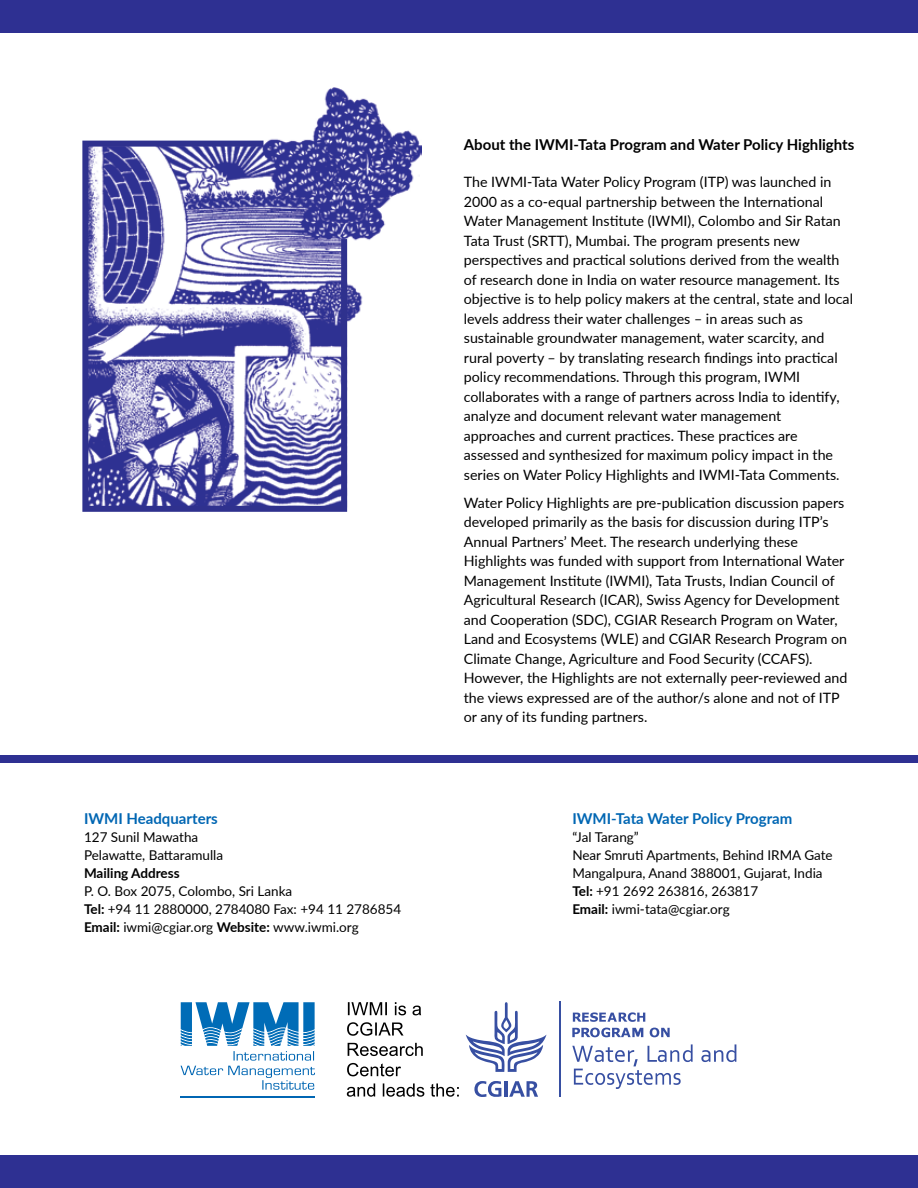
<style>
.page{position:relative;width:918px;height:1188px;background:#fff}
.page>*{position:absolute;margin:0;border:0;box-sizing:border-box;transform-origin:0 0}
.t1{font:700 15px "Lato";color:#000}
.t2{font:700 15px "Lato";color:#0066b3}
.t3{font:14.25px/19.5px "Lato";color:#000}
.t4{font:13.5px/18px "Lato";color:#000}
.t5{font:700 13.5px "Lato";color:#000}
.s1{font-weight:700}
</style>
<div class="page">
<img style="left:312px;top:87px;width:109px;height:234px">
<div style="left:0;top:755px;width:918px;height:8px;background:#2e3092"></div>
<div style="left:0;top:1155px;width:918px;height:33px;background:#2e3092"></div>
<div style="left:0;top:0;width:918px;height:33px;background:#2e3092"></div>
<svg style="left:82px;top:138px;width:268px;height:374px"></svg>
<hr style="left:181px;top:1096px;width:134px;height:1px;background:#0066b3">
<svg style="left:347px;top:1002px;width:112px;height:95px"></svg>
<svg style="left:466px;top:1002px;width:80px;height:70px"></svg>
<svg style="left:509px;top:1081px;width:29px;height:16px"></svg>
<svg style="left:474px;top:1081px;width:27px;height:16px"></svg>
<hr style="left:504px;top:1081px;width:4px;height:16px;background:#374fa2">
<hr style="left:559px;top:1001px;width:2px;height:96px;background:#374fa2">
<svg style="left:573px;top:1012px;width:72px;height:10px"></svg>
<svg style="left:572px;top:1028px;width:71px;height:9px"></svg>
<svg style="left:650px;top:1028px;width:20px;height:9px"></svg>
<svg style="left:701px;top:1044px;width:35px;height:18px"></svg>
<svg style="left:572px;top:1044px;width:121px;height:45px"></svg>
<svg style="left:181px;top:1002px;width:134px;height:88px"></svg>
<p class="t2" style="left:84px;top:807px;width:135px">IWMI Headquarters</p>
<p class="t4" style="left:84px;top:827px;width:141px">127 Sunil Mawatha<br>Pelawatte, Battaramulla</p>
<p class="t5" style="left:84px;top:863px;width:97px">Mailing Address</p>
<p class="t4" style="left:84px;top:881px;width:319px">P. O. Box 2075, Colombo, Sri Lanka<br><span class="s1">Tel:</span> +94 11 2880000, 2784080 Fax: +94 11 2786854<br><span class="s1">Email:</span> iwmi@cgiar.org <span class="s1">Website:</span> www.iwmi.org</p>
<p class="t1" style="left:464px;top:133px;width:392px">About the IWMI-Tata Program and Water Policy Highlights</p>
<p class="t3" style="left:464px;top:172px;width:391px">The IWMI-Tata Water Policy Program (ITP) was launched in 2000 as a co-equal partnership between the International Water Management Institute (IWMI), Colombo and Sir Ratan Tata Trust (SRTT), Mumbai. The program presents new perspectives and practical solutions derived from the wealth of research done in India on water resource management. Its objective is to help policy makers at the central, state and local levels address their water challenges – in areas such as sustainable groundwater management, water scarcity, and rural poverty – by translating research findings into practical policy recommendations. Through this program, IWMI collaborates with a range of partners across India to identify, analyze and document relevant water management approaches and current practices. These practices are assessed and synthesized for maximum policy impact in the series on Water Policy Highlights and IWMI-Tata Comments.</p>
<p class="t3" style="left:464px;top:492px;width:385px">Water Policy Highlights are pre-publication discussion papers developed primarily as the basis for discussion during ITP’s Annual Partners’ Meet. The research underlying these Highlights was funded with support from International Water Management Institute (IWMI), Tata Trusts, Indian Council of Agricultural Research (ICAR), Swiss Agency for Development and Cooperation (SDC), CGIAR Research Program on Water, Land and Ecosystems (WLE) and CGIAR Research Program on Climate Change, Agriculture and Food Security (CCAFS).<br>However, the Highlights are not externally peer-reviewed and the views expressed are of the author/s alone and not of ITP or any of its funding partners.</p>
<p class="t2" style="left:572px;top:807px;width:222px">IWMI-Tata Water Policy Program</p>
<p class="t4" style="left:572px;top:827px;width:262px">“Jal Tarang”<br>Near Smruti Apartments, Behind IRMA Gate<br>Mangalpura, Anand 388001, Gujarat, India<br><span class="s1">Tel:</span> +91 2692 263816, 263817<br><span class="s1">Email:</span> iwmi-tata@cgiar.org</p>
</div>
